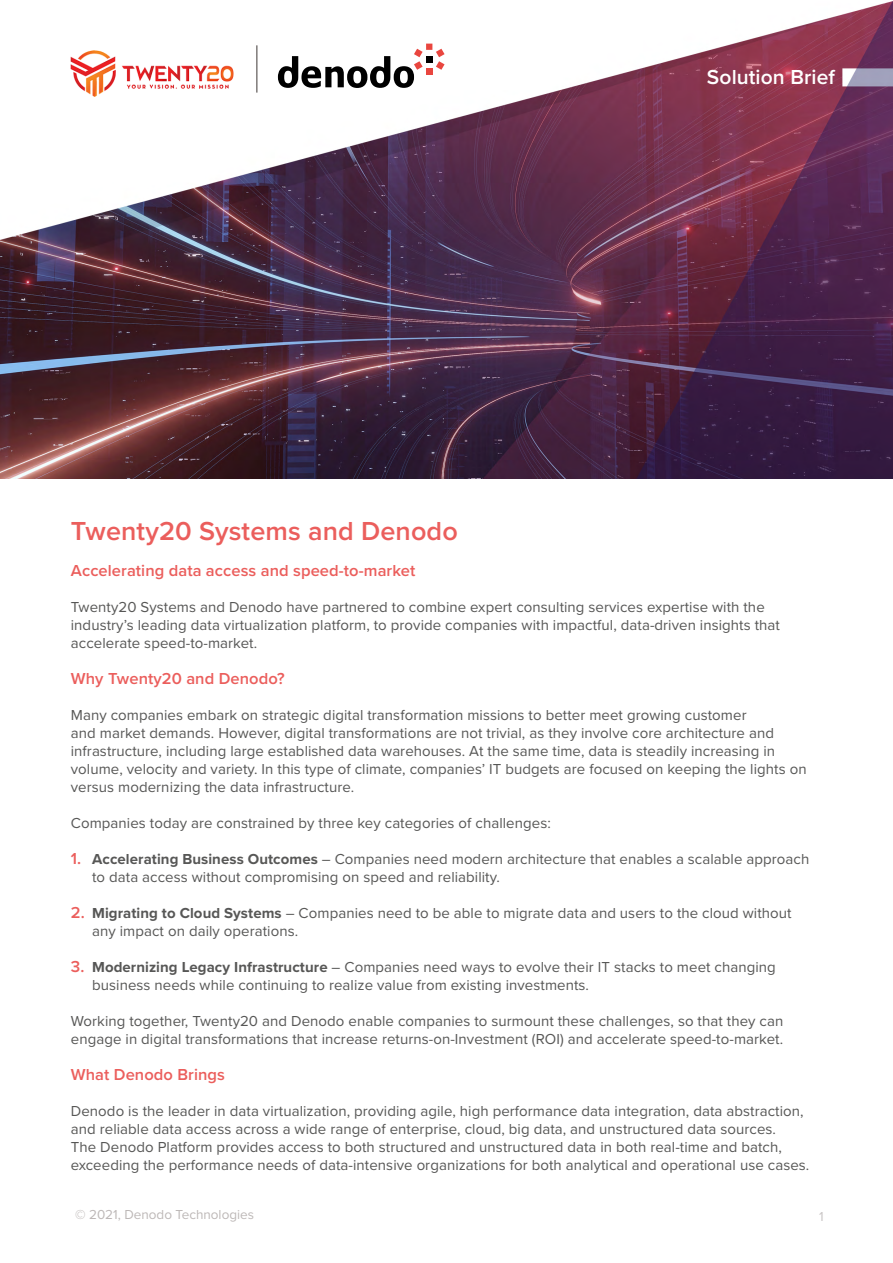
<style>
.page{position:relative;width:893px;height:1263px;background:#fff}
.page>*{position:absolute;margin:0;border:0;box-sizing:border-box;transform-origin:0 0}
.t1{font:600 27px "Proxima Nova";letter-spacing:.005em;color:#eb5e5c}
.t2{font:600 21px "Proxima Nova";letter-spacing:.005em;color:#fff}
.t3{font:600 16.5px "Proxima Nova";letter-spacing:.005em;color:#eb5e5c}
.t4{font:15px/18px "Proxima Nova";letter-spacing:.005em;color:#575756}
.t5{font:13.5px "Proxima Nova";color:#bdb8b7}
.t6{font:13.5px "Proxima Nova";color:#c9c5c5}
.s1{font-weight:600;font-size:16.5px;color:#eb5e5c}
.s2{font-weight:700}
</style>
<div class="page">
<img style="left:0;top:1px;width:893px;height:477px">
<svg style="left:278px;top:44px;width:167px;height:44px"></svg>
<hr style="left:256px;top:45px;width:2px;height:48px;background:#7e7a79">
<img style="left:69px;top:34px;width:165px;height:82px">
<h2 class="t2" style="left:707px;top:61px;width:130px">Solution Brief</h2>
<h1 class="t1" style="left:71px;top:511px;width:389px">Twenty20 Systems and Denodo</h1>
<p class="t3" style="left:71px;top:558px;width:346px">Accelerating data access and speed-to-market</p>
<p class="t4" style="left:71px;top:597px;width:711px">Twenty20 Systems and Denodo have partnered to combine expert consulting services expertise with the industry’s leading data virtualization platform, to provide companies with impactful, data-driven insights that accelerate speed-to-market.</p>
<p class="t3" style="left:71px;top:666px;width:215px">Why Twenty20 and Denodo?</p>
<p class="t4" style="left:71px;top:705px;width:737px">Many companies embark on strategic digital transformation missions to better meet growing customer<br>and market demands. However, digital transformations are not trivial, as they involve core architecture and infrastructure, including large established data warehouses. At the same time, data is steadily increasing in volume, velocity and variety. In this type of climate, companies’ IT budgets are focused on keeping the lights on versus modernizing the data infrastructure.</p>
<p class="t4" style="left:71px;top:813px;width:481px">Companies today are constrained by three key categories of challenges:</p>
<p class="t4" style="left:92px;top:849px;width:719px;text-indent:-21px"><span class="s1">1.</span> <span class="s2">Accelerating Business Outcomes</span> – Companies need modern architecture that enables a scalable approach to data access without compromising on speed and reliability.</p>
<p class="t4" style="left:92px;top:903px;width:701px;text-indent:-21px"><span class="s1">2.</span> <span class="s2">Migrating to Cloud Systems</span> – Companies need to be able to migrate data and users to the cloud without any impact on daily operations.</p>
<p class="t4" style="left:92px;top:957px;width:685px;text-indent:-21px"><span class="s1">3.</span> <span class="s2">Modernizing Legacy Infrastructure</span> – Companies need ways to evolve their IT stacks to meet changing business needs while continuing to realize value from existing investments.</p>
<p class="t4" style="left:71px;top:1011px;width:714px">Working together, Twenty20 and Denodo enable companies to surmount these challenges, so that they can engage in digital transformations that increase returns-on-Investment (ROI) and accelerate speed-to-market.</p>
<p class="t3" style="left:71px;top:1062px;width:156px">What Denodo Brings</p>
<p class="t4" style="left:71px;top:1101px;width:740px">Denodo is the leader in data virtualization, providing agile, high performance data integration, data abstraction, and reliable data access across a wide range of enterprise, cloud, big data, and unstructured data sources.<br>The Denodo Platform provides access to both structured and unstructured data in both real-time and batch, exceeding the performance needs of data-intensive organizations for both analytical and operational use cases.</p>
<p class="t5" style="left:75px;top:1205px;width:180px">© 2021, Denodo Technologies</p>
<p class="t6" style="left:819px;top:1207px;width:6px">1</p>
</div>
